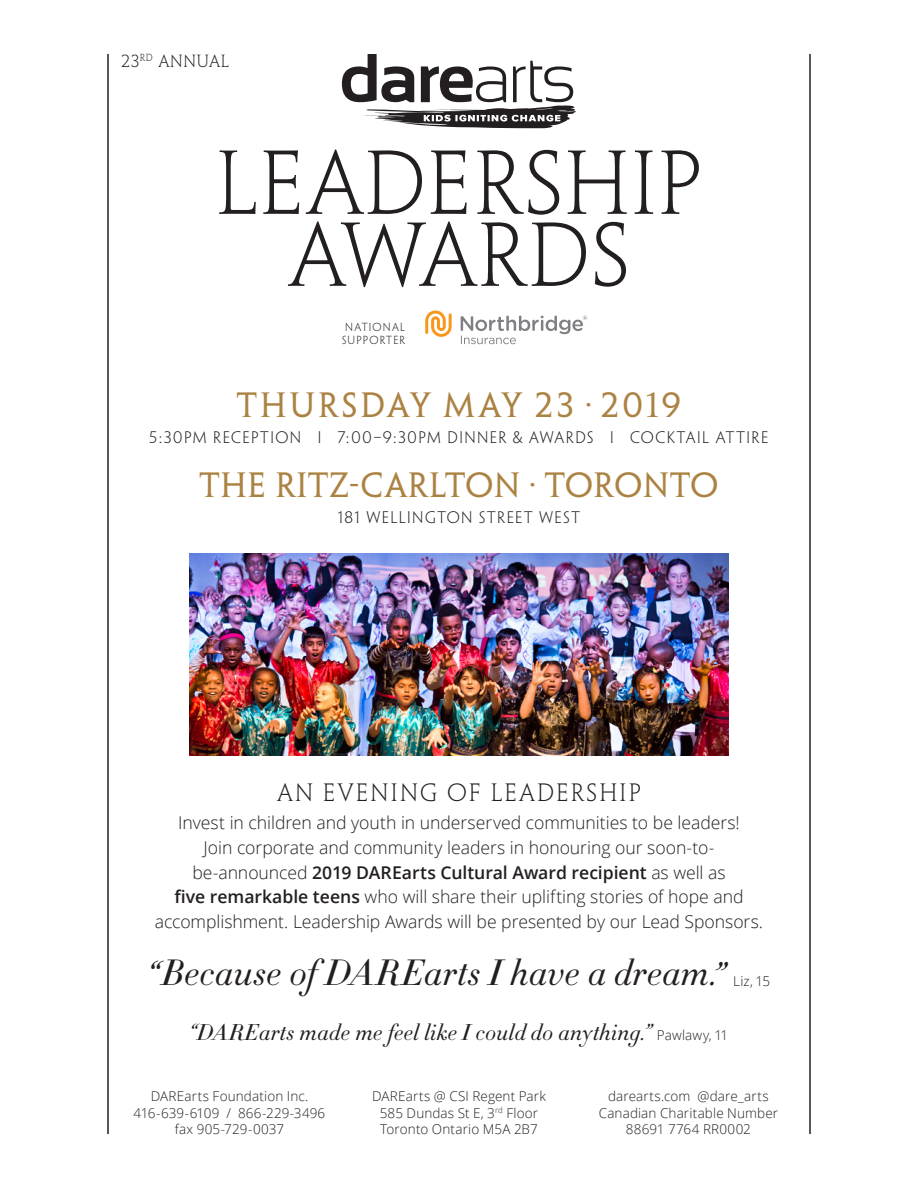
<style>
.page{position:relative;width:918px;height:1188px;background:#fff}
.page>*{position:absolute;margin:0;border:0;box-sizing:border-box;transform-origin:0 0}
.t1{font:81px/72px "Penumbra MM 220 1000";letter-spacing:.025em;color:#231f20;text-align:center}
.t2{font:36px "Didot HTF L11 Light Ital";letter-spacing:.01em;color:#231f20}
.t3{font:31.5px "Penumbra MM 365 1000";letter-spacing:.025em;color:#ab8242}
.t4{font:31.5px "Penumbra MM 365 1000";letter-spacing:.1em;color:#ab8242}
.t5{font:22.5px "Didot HTF L11 Light Ital";letter-spacing:.015em;color:#231f20}
.t6{font:22.5px "Penumbra MM 220 1000";letter-spacing:.1em;color:#231f20}
.t7{font:300 17.7px/24.8px "Open Sans";letter-spacing:-.005em;color:#231f20;text-align:center}
.t8{font:15.75px "Penumbra MM 220 1000";letter-spacing:.05em;color:#231f20}
.t9{font:15px "Penumbra MM 220 150";letter-spacing:.05em;color:#231f20}
.t10{font:300 13.5px/16.5px "Open Sans";letter-spacing:.01em;color:#231f20;text-align:center}
.t11{font:10.5px/13.5px "Penumbra MM 220 150";letter-spacing:.065em;color:#231f20}
.s1{font-weight:600}
.s2{font-family:"Open Sans";font-weight:300;font-size:13.5px}
</style>
<div class="page">
<hr style="left:107px;top:54px;width:2px;height:1080px;background:#231f20">
<hr style="left:809px;top:54px;width:2px;height:1080px;background:#231f20">
<svg style="left:425px;top:311px;width:27px;height:26px"></svg>
<svg style="left:461px;top:316px;width:126px;height:28px"></svg>
<svg style="left:342px;top:54px;width:234px;height:74px"></svg>
<img style="left:189px;top:554px;width:540px;height:202px">
<p class="t8" style="left:122px;top:52px;width:109px">23<sup>RD</sup> ANNUAL</p>
<h1 class="t1" style="left:216px;top:147px;width:488px">LEADERSHIP<br>AWARDS</h1>
<p class="t11" style="left:342px;top:320px;width:65px">NATIONAL<br>SUPPORTER</p>
<h3 class="t4" style="left:237px;top:387px;width:446px">THURSDAY MAY 23 · 2019</h3>
<p class="t9" style="left:150px;top:429px;width:621px">5:30PM RECEPTION ı 7:00–9:30PM DINNER &amp; AWARDS ı COCKTAIL ATTIRE</p>
<h3 class="t3" style="left:200px;top:467px;width:520px">THE RITZ-CARLTON · TORONTO</h3>
<p class="t9" style="left:338px;top:508px;width:244px">181 WELLINGTON STREET WEST</p>
<p class="t6" style="left:277px;top:780px;width:365px">AN EVENING OF LEADERSHIP</p>
<p class="t7" style="left:155px;top:810px;width:610px">Invest in children and youth in underserved communities to be leaders!<br>Join corporate and community leaders in honouring our soon-to&shy;be-announced <span class="s1">2019 DAREarts Cultural Award recipient</span> as well as<br><span class="s1">five remarkable teens</span> who will share their uplifting stories of hope and accomplishment. Leadership Awards will be presented by our Lead Sponsors.</p>
<h2 class="t2" style="left:148px;top:950px;width:579px">“Because of DAREarts I have a dream.”</h2>
<p class="t10" style="left:733px;top:972px;width:38px">Liz, 15</p>
<p class="t5" style="left:190px;top:1018px;width:540px">“DAREarts made me feel like I could do anything.” <span class="s2">Pawlawy, 11</span></p>
<p class="t10" style="left:134px;top:1087px;width:193px">DAREarts Foundation Inc.<br>416-639-6109 / 866-229-3496 fax 905-729-0037</p>
<p class="t10" style="left:372px;top:1087px;width:175px">DAREarts @ CSI Regent Park<br>585 Dundas St E, 3<sup>rd</sup> Floor<br>Toronto Ontario M5A 2B7</p>
<p class="t10" style="left:599px;top:1087px;width:181px">darearts.com @dare_arts<br>Canadian Charitable Number<br>88691 7764 RR0002</p>
</div>
